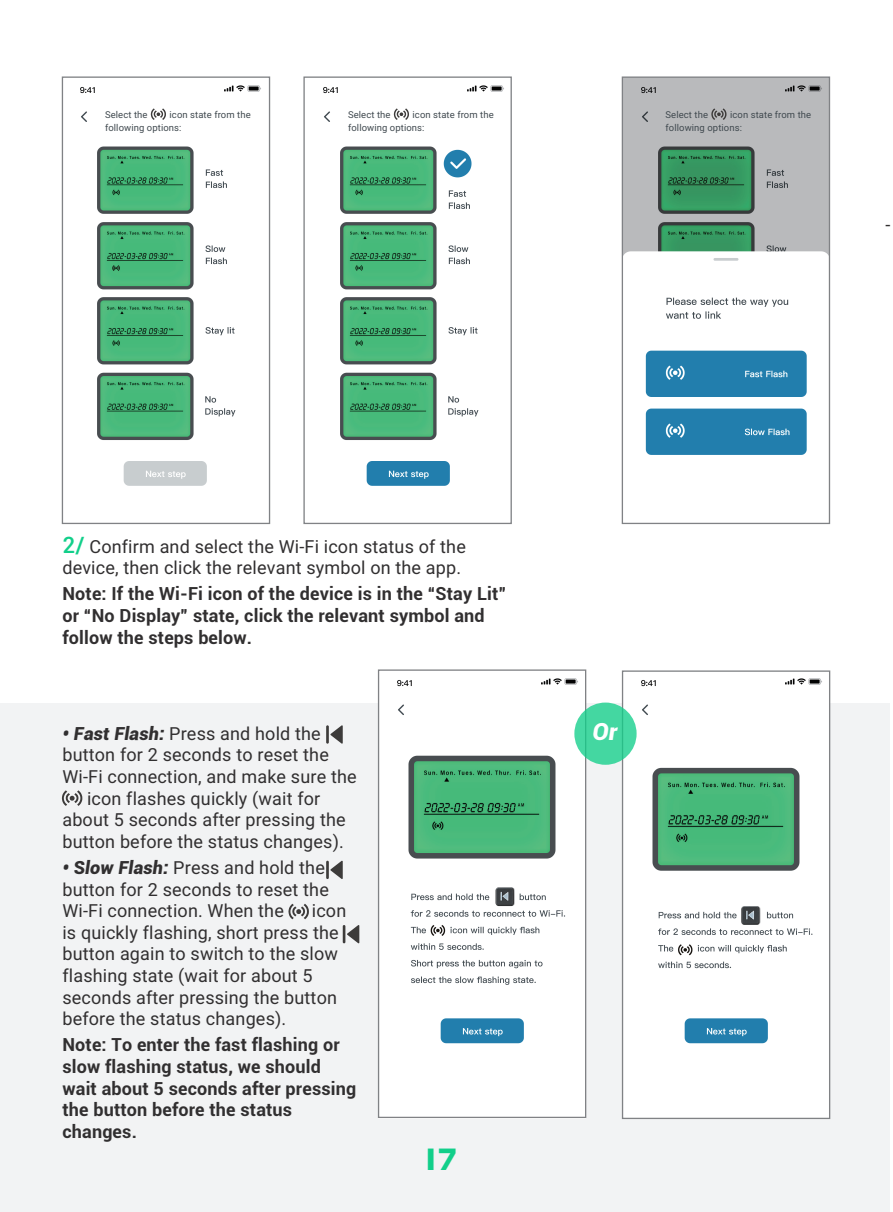
<style>
.page{position:relative;width:893px;height:1212px;background:#fff}
.page>*{position:absolute;margin:0;border:0;box-sizing:border-box;transform-origin:0 0}
.t1{font:28.57px "Big John";color:#12cf8a}
.t2{font:italic 900 23.62px "Roboto";color:#fff}
.t3{font:18px/21.6px "Roboto";letter-spacing:.01em;color:#312f30}
.t4{font:700 18px/21.6px "Roboto";letter-spacing:.01em;color:#312f30}
.t5{font:9.45px/13.5px "Roboto";letter-spacing:.01em;color:#40494f}
.s1{font-weight:500;font-size:22.5px;color:#12cf8a}
.s2{font-weight:900;font-style:italic}
.s3{font-family:"Adobe Song Std";font-weight:300;color:#f2f3f4}
</style>
<div class="page">
<div style="left:0;top:703px;width:889px;height:508px;background:#f2f3f4"></div>
<img style="left:380px;top:678px;width:204px;height:438px">
<img style="left:624px;top:678px;width:204px;height:439px">
<img style="left:623px;top:78px;width:206px;height:447px">
<img style="left:305px;top:85px;width:206px;height:440px">
<img style="left:62px;top:85px;width:207px;height:440px">
<svg style="left:330px;top:725px;width:13px;height:19px"></svg>
<hr style="left:326px;top:725px;width:3px;height:19px;background:#3d3b3a">
<svg style="left:330px;top:860px;width:13px;height:19px"></svg>
<hr style="left:326px;top:861px;width:3px;height:18px;background:#3d3b3a">
<svg style="left:343px;top:925px;width:16px;height:18px"></svg>
<svg style="left:288px;top:904px;width:21px;height:15px"></svg>
<svg style="left:62px;top:790px;width:20px;height:16px"></svg>
<div style="left:62px;top:76px;width:208px;height:448px;border:1px solid #808285"></div>
<div style="left:303px;top:76px;width:209px;height:448px;border:1px solid #808285"></div>
<div style="left:622px;top:76px;width:208px;height:448px;border:1px solid #808285"></div>
<div style="left:622px;top:670px;width:208px;height:449px;border:1px solid #808285"></div>
<div style="left:378px;top:669px;width:208px;height:449px;border:1px solid #808285"></div>
<svg style="left:574px;top:702px;width:63px;height:63px;background:#48d7a3"></svg>
<div style="left:103px;top:105px;width:148px;height:31px;background:#fff"></div>
<svg style="left:151px;top:108px;width:15px;height:12px"></svg>
<div style="left:346px;top:105px;width:148px;height:31px;background:#fff"></div>
<svg style="left:394px;top:108px;width:15px;height:12px"></svg>
<div style="left:663px;top:105px;width:148px;height:31px;background:#b9babc"></div>
<svg style="left:711px;top:108px;width:15px;height:12px"></svg>
<p class="t5" style="left:105px;top:107px;width:147px;text-indent:64px">icon state from the following options:</p>
<p class="t5" style="left:348px;top:107px;width:44px">Select the</p>
<p class="t5" style="left:348px;top:107px;width:147px;text-indent:64px">icon state from the following options:</p>
<p class="t5" style="left:666px;top:107px;width:44px">Select the</p>
<p class="t5" style="left:666px;top:107px;width:147px;text-indent:64px">icon state from the following options:</p>
<p class="t5" style="left:105px;top:107px;width:44px">Select the</p>
<p class="t3" style="left:885px;top:213px;width:6px">-</p>
<p class="t3" style="left:62px;top:535px;width:405px"><span class="s1">2/</span> Confirm and select the Wi-Fi icon status of the device, then click the relevant symbol on the app.</p>
<p class="t4" style="left:62px;top:582px;width:445px">Note: If the Wi-Fi icon of the device is in the “Stay Lit” or “No Display” state, click the relevant symbol and follow the steps below.</p>
<p class="t3" style="left:62px;top:722px;width:296px"><span class="s2">• Fast Flash:</span> Press and hold the button for 2 seconds to reset the Wi-Fi connection, and make sure the <span class="s3">.</span> icon flashes quickly (wait for about 5 seconds after pressing the button before the status changes).</p>
<p class="t3" style="left:62px;top:856px;width:268px"><span class="s2">• Slow Flash:</span> Press and hold the button for 2 seconds to reset the<br>Wi-Fi connection. When the</p>
<p class="t3" style="left:62px;top:899px;width:285px;text-indent:249px">icon is quickly flashing, short press the button again to switch to the slow flashing state (wait for about 5 seconds after pressing the button before the status changes).</p>
<p class="t4" style="left:62px;top:1033px;width:295px">Note: To enter the fast flashing or slow flashing status, we should wait about 5 seconds after pressing the button before the status changes.</p>
<h1 class="t1" style="left:423px;top:1147px;width:35px">17</h1>
<h2 class="t2" style="left:592px;top:715px;width:26px">Or</h2>
</div>
